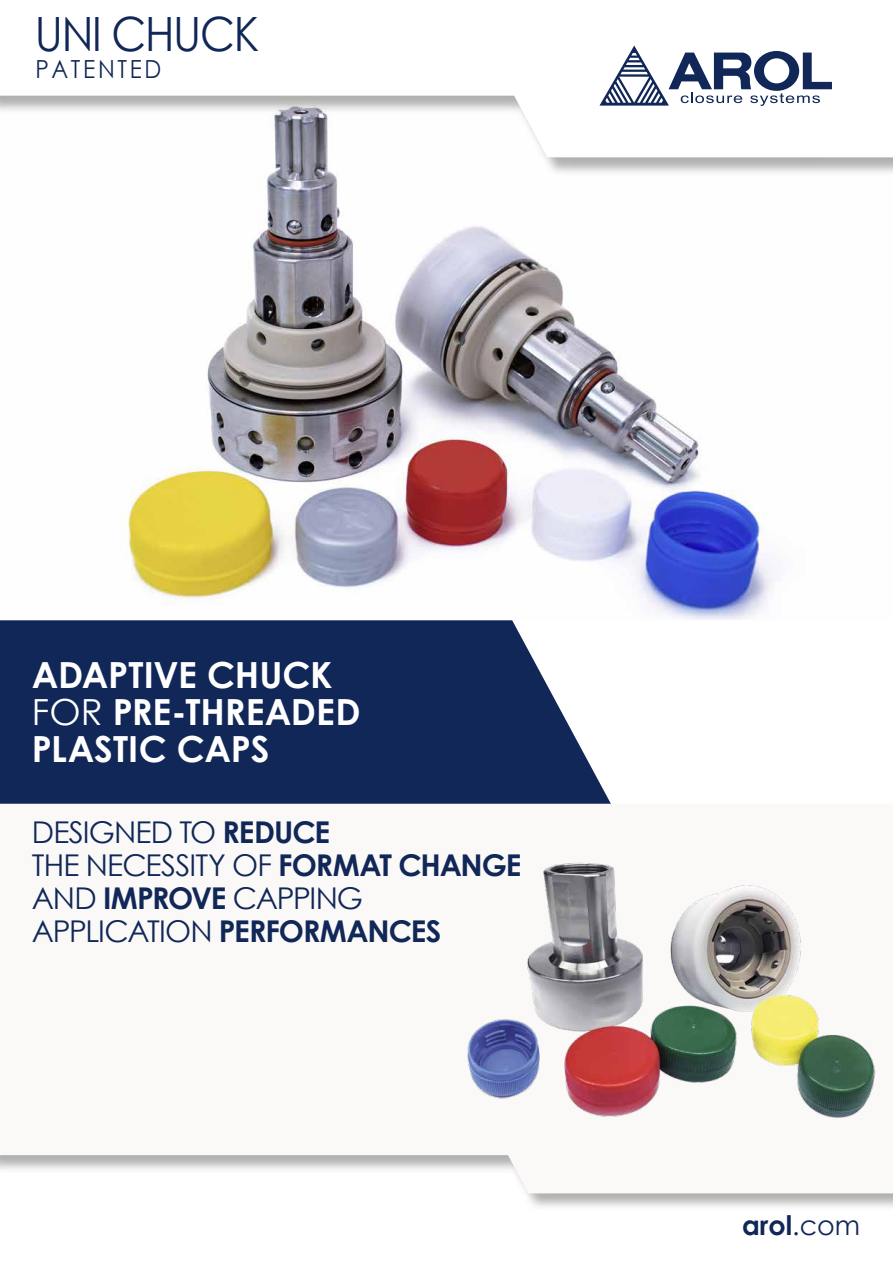
<style>
.page{position:relative;width:893px;height:1263px;background:#fff}
.page>*{position:absolute;margin:0;border:0;box-sizing:border-box;transform-origin:0 0}
.t1{font:47.25px "Century Gothic";letter-spacing:-.03em;color:#102757;scale:.91 1}
.t2{font:700 36px/37.2px "Century Gothic";color:#fff}
.t3{font:30px/33px "Century Gothic";letter-spacing:-.025em;color:#102757}
.t4{font:700 27px "Century Gothic";color:#102757}
.t5{font:24.9px "Century Gothic";letter-spacing:.115em;color:#102757;scale:.91 1}
.s1{font-weight:400}
.s2{font-weight:700}
</style>
<div class="page">
<svg style="left:0;top:804px;width:893px;height:389px"></svg>
<img style="left:120px;top:179px;width:656px;height:441px">
<img style="left:267px;top:157px;width:626px;height:22px">
<svg style="left:0;top:45px;width:635px;height:112px"></svg>
<svg style="left:599px;top:46px;width:233px;height:60px"></svg>
<svg style="left:0;top:620px;width:611px;height:184px;background:#243965"></svg>
<img style="left:439px;top:831px;width:454px;height:320px">
<h1 class="t1" style="left:35px;top:1px;width:248px">UNI CHUCK</h1>
<p class="t5" style="left:36px;top:52px;width:140px">PATENTED</p>
<p class="t2" style="left:32px;top:654px;width:330px">ADAPTIVE CHUCK<br><span class="s1">FOR</span> PRE-THREADED<br>PLASTIC CAPS</p>
<p class="t3" style="left:32px;top:815px;width:491px">DESIGNED TO <span class="s2">REDUCE<br></span>THE NECESSITY OF <span class="s2">FORMAT CHANGE<br></span>AND <span class="s2">IMPROVE</span> CAPPING<br>APPLICATION <span class="s2">PERFORMANCES</span></p>
<p class="t4" style="left:742px;top:1205px;width:120px">arol<span class="s1">.com</span></p>
</div>
